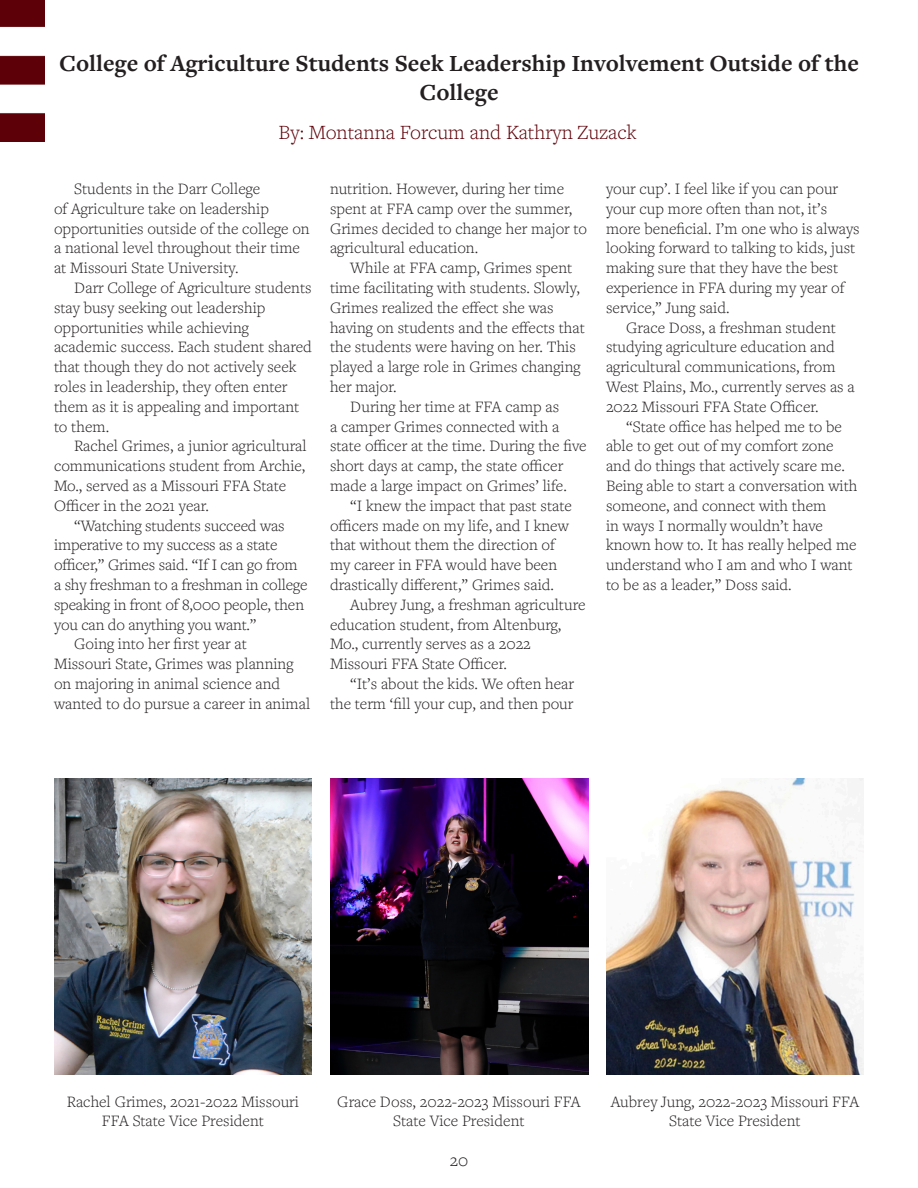
<style>
.page{position:relative;width:918px;height:1188px;background:#fff}
.page>*{position:absolute;margin:0;border:0;box-sizing:border-box;transform-origin:0 0}
.t1{font:700 24px/28.8px "Freight Text Pro";color:#231f20;text-align:center}
.t2{font:300 21px "Freight Text Pro";color:#5e0009}
.t3{font:300 18px "Freight Text Pro";color:#231f20}
.t4{font:300 16.5px/19.8px "Freight Text Pro";color:#231f20}
</style>
<div class="page">
<img style="left:0;top:0;width:45px;height:141px">
<img style="left:330px;top:779px;width:258px;height:296px">
<img style="left:54px;top:779px;width:258px;height:296px">
<img style="left:606px;top:779px;width:258px;height:296px">
<p class="t1" style="left:59px;top:48px;width:801px">College of Agriculture Students Seek Leadership Involvement Outside of the<br>College</p>
<p class="t2" style="left:279px;top:118px;width:360px">By: Montanna Forcum and Kathryn Zuzack</p>
<p class="t4" style="left:54px;top:178px;width:257px;text-indent:20px">Students in the Darr College<br>of Agriculture take on leadership opportunities outside of the college on a national level throughout their time at Missouri State University.</p>
<p class="t4" style="left:54px;top:277px;width:260px;text-indent:20px">Darr College of Agriculture students stay busy seeking out leadership opportunities while achieving academic success. Each student shared that though they do not actively seek roles in leadership, they often enter them as it is appealing and important to them.</p>
<p class="t4" style="left:54px;top:436px;width:254px;text-indent:20px">Rachel Grimes, a junior agricultural communications student from Archie, Mo., served as a Missouri FFA State Officer in the 2021 year.</p>
<p class="t4" style="left:54px;top:515px;width:255px;text-indent:20px">“Watching students succeed was imperative to my success as a state officer,” Grimes said. “If I can go from a shy freshman to a freshman in college speaking in front of 8,000 people, then you can do anything you want.”</p>
<p class="t4" style="left:54px;top:634px;width:258px;text-indent:20px">Going into her first year at<br>Missouri State, Grimes was planning on majoring in animal science and wanted to do pursue a career in animal</p>
<p class="t4" style="left:330px;top:178px;width:259px">nutrition. However, during her time spent at FFA camp over the summer, Grimes decided to change her major to agricultural education.</p>
<p class="t4" style="left:330px;top:257px;width:256px;text-indent:20px">While at FFA camp, Grimes spent time facilitating with students. Slowly, Grimes realized the effect she was having on students and the effects that the students were having on her. This played a large role in Grimes changing her major.</p>
<p class="t4" style="left:330px;top:396px;width:258px;text-indent:20px">During her time at FFA camp as<br>a camper Grimes connected with a state officer at the time. During the five short days at camp, the state officer made a large impact on Grimes’ life.</p>
<p class="t4" style="left:330px;top:495px;width:243px;text-indent:20px">“I knew the impact that past state officers made on my life, and I knew that without them the direction of my career in FFA would have been drastically different,” Grimes said.</p>
<p class="t4" style="left:330px;top:594px;width:257px;text-indent:20px">Aubrey Jung, a freshman agriculture education student, from Altenburg, Mo., currently serves as a 2022<br>Missouri FFA State Officer.</p>
<p class="t4" style="left:330px;top:673px;width:246px;text-align:right">“It’s about the kids. We often hear the term ‘fill your cup, and then pour</p>
<p class="t4" style="left:606px;top:178px;width:255px">your cup’. I feel like if you can pour your cup more often than not, it’s more beneficial. I’m one who is always looking forward to talking to kids, just making sure that they have the best experience in FFA during my year of service,” Jung said.</p>
<p class="t4" style="left:606px;top:317px;width:250px;text-indent:20px">Grace Doss, a freshman student studying agriculture education and agricultural communications, from West Plains, Mo., currently serves as a 2022 Missouri FFA State Officer.</p>
<p class="t4" style="left:606px;top:416px;width:253px;text-indent:20px">“State office has helped me to be able to get out of my comfort zone and do things that actively scare me.<br>Being able to start a conversation with someone, and connect with them<br>in ways I normally wouldn’t have known how to. It has really helped me understand who I am and who I want to be as a leader,” Doss said.</p>
<p class="t4" style="left:67px;top:1091px;width:234px;text-align:center">Rachel Grimes, 2021-2022 Missouri<br>FFA State Vice President</p>
<p class="t4" style="left:337px;top:1091px;width:245px;text-align:center">Grace Doss, 2022-2023 Missouri FFA<br>State Vice President</p>
<p class="t4" style="left:611px;top:1091px;width:250px;text-align:center">Aubrey Jung, 2022-2023 Missouri FFA<br>State Vice President</p>
<p class="t3" style="left:450px;top:1148px;width:20px">20</p>
</div>
